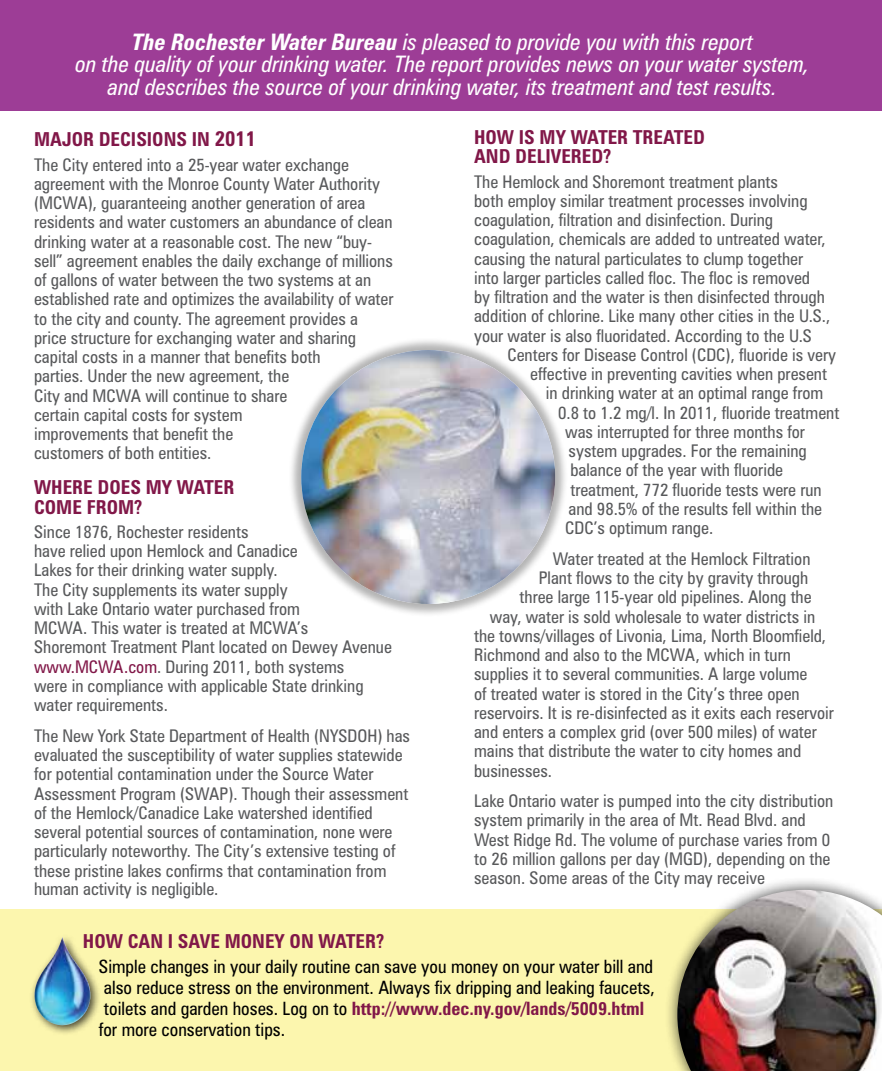
<style>
.page{position:relative;width:882px;height:1071px;background:#fff}
.page>*{position:absolute;margin:0;border:0;box-sizing:border-box;transform-origin:0 0}
.t1{font:italic condensed 22.75px/22.8px "Zurich BT";color:#fff;text-align:center}
.t2{font:700 condensed 19.25px/19.2px "Zurich BT";color:#811748}
.t3{font:condensed 18.38px/21px "Zurich BT";color:#000}
.t4{font:condensed 17.5px/19.2px "Zurich BT";color:#58595b}
.s1{font-weight:700}
.s2{font-size:21px}
.s3{color:#811748}
.s4{font-weight:700;color:#811748}
</style>
<div class="page">
<div style="left:0;top:910px;width:882px;height:161px;background:#fcf6ae"></div>
<div style="left:0;top:0;width:881px;height:110px;background:#9d3d96"></div>
<div style="left:288px;top:337px;width:280px;height:280px;background:#000;opacity:.3"></div>
<img style="left:301px;top:350px;width:254px;height:254px;border-radius:127px">
<div style="left:664px;top:876px;width:218px;height:195px;background:#000;opacity:.6"></div>
<img style="left:677px;top:890px;width:205px;height:181px">
<div style="left:29px;top:932px;width:72px;height:104px;background:#000;opacity:.75"></div>
<img style="left:46px;top:937px;width:16px;height:30px">
<h1 class="t1" style="left:76px;top:30px;width:735px"><span class="s1">The Rochester Water Bureau</span> is pleased to provide you with this report<br>on the quality of your drinking water. The report provides news on your water system, and describes the source of your drinking water, its treatment and test results.</h1>
<p class="t2" style="left:474px;top:128px;width:230px">HOW IS MY WATER TREATED<br>AND DELIVERED?</p>
<p class="t4" style="left:474px;top:172px;width:358px">The Hemlock and Shoremont treatment plants<br>both employ similar treatment processes involving coagulation, filtration and disinfection. During coagulation, chemicals are added to untreated water, causing the natural particulates to clump together into larger particles called floc. The floc is removed by filtration and the water is then disinfected through addition of chlorine. Like many other cities in the U.S., your water is also fluoridated. According to the U.S</p>
<p class="t4" style="left:507px;top:345px;width:330px">Centers for Disease Control (CDC), fluoride is very</p>
<p class="t4" style="left:530px;top:364px;width:298px">effective in preventing cavities when present</p>
<p class="t4" style="left:546px;top:383px;width:279px">in drinking water at an optimal range from</p>
<p class="t4" style="left:558px;top:403px;width:283px">0.8 to 1.2 mg/l. In 2011, fluoride treatment</p>
<p class="t4" style="left:565px;top:422px;width:241px">was interrupted for three months for</p>
<p class="t4" style="left:569px;top:441px;width:240px">system upgrades. For the remaining</p>
<p class="t4" style="left:570px;top:460px;width:214px">balance of the year with fluoride</p>
<p class="t4" style="left:570px;top:480px;width:253px">treatment, 772 fluoride tests were run</p>
<p class="t4" style="left:569px;top:499px;width:255px">and 98.5% of the results fell within the</p>
<p class="t4" style="left:565px;top:518px;width:150px">CDC’s optimum range.</p>
<p class="t4" style="left:553px;top:549px;width:259px">Water treated at the Hemlock Filtration</p>
<p class="t4" style="left:539px;top:568px;width:271px">Plant flows to the city by gravity through</p>
<p class="t4" style="left:520px;top:587px;width:294px">three large 115-year old pipelines. Along the</p>
<p class="t4" style="left:490px;top:607px;width:327px">way, water is sold wholesale to water districts in</p>
<p class="t4" style="left:474px;top:626px;width:354px">the towns/villages of Livonia, Lima, North Bloomfield,</p>
<p class="t4" style="left:474px;top:645px;width:318px">Richmond and also to the MCWA, which in turn</p>
<p class="t4" style="left:474px;top:664px;width:335px">supplies it to several communities. A large volume</p>
<p class="t4" style="left:474px;top:684px;width:327px">of treated water is stored in the City’s three open</p>
<p class="t4" style="left:474px;top:703px;width:361px">reservoirs. It is re-disinfected as it exits each reservoir</p>
<p class="t4" style="left:474px;top:722px;width:344px">and enters a complex grid (over 500 miles) of water</p>
<p class="t4" style="left:474px;top:741px;width:329px">mains that distribute the water to city homes and</p>
<p class="t4" style="left:474px;top:761px;width:80px">businesses.</p>
<p class="t4" style="left:474px;top:791px;width:361px">Lake Ontario water is pumped into the city distribution system primarily in the area of Mt. Read Blvd. and West Ridge Rd. The volume of purchase varies from 0 to 26 million gallons per day (MGD), depending on the season. Some areas of the City may receive</p>
<p class="t2" style="left:34px;top:130px;width:223px">MAJOR DECISIONS IN <span class="s2">2011</span></p>
<p class="t4" style="left:34px;top:155px;width:361px">The City entered into a 25-year water exchange agreement with the Monroe County Water Authority (MCWA), guaranteeing another generation of area residents and water customers an abundance of clean drinking water at a reasonable cost. The new “buy&shy;sell” agreement enables the daily exchange of millions of gallons of water between the two systems at an established rate and optimizes the availability of water to the city and county. The agreement provides a price structure for exchanging water and sharing capital costs in a manner that benefits both<br>parties. Under the new agreement, the<br>City and MCWA will continue to share<br>certain capital costs for system<br>improvements that benefit the<br>customers of both entities.</p>
<p class="t2" style="left:34px;top:478px;width:202px">WHERE DOES MY WATER<br>COME FROM?</p>
<p class="t4" style="left:34px;top:522px;width:359px">Since 1876, Rochester residents<br>have relied upon Hemlock and Canadice<br>Lakes for their drinking water supply.<br>The City supplements its water supply<br>with Lake Ontario water purchased from<br>MCWA. This water is treated at MCWA’s<br>Shoremont Treatment Plant located on Dewey Avenue <span class="s3">www.MCWA.com</span>. During 2011, both systems<br>were in compliance with applicable State drinking water requirements.</p>
<p class="t4" style="left:34px;top:726px;width:378px">The New York State Department of Health (NYSDOH) has evaluated the susceptibility of water supplies statewide for potential contamination under the Source Water Assessment Program (SWAP). Though their assessment of the Hemlock/Canadice Lake watershed identified several potential sources of contamination, none were particularly noteworthy. The City’s extensive testing of these pristine lakes confirms that contamination from human activity is negligible.</p>
<p class="t2" style="left:83px;top:932px;width:303px">HOW CAN I SAVE MONEY ON WATER?</p>
<p class="t3" style="left:99px;top:956px;width:558px">Simple changes in your daily routine can save you money on your water bill and also reduce stress on the environment. Always fix dripping and leaking faucets, toilets and garden hoses. Log on to <span class="s4">HTTP://WWW.DEC.NY.GOV/LANDS/5009.HTML </span>for more conservation tips.</p>
</div>
